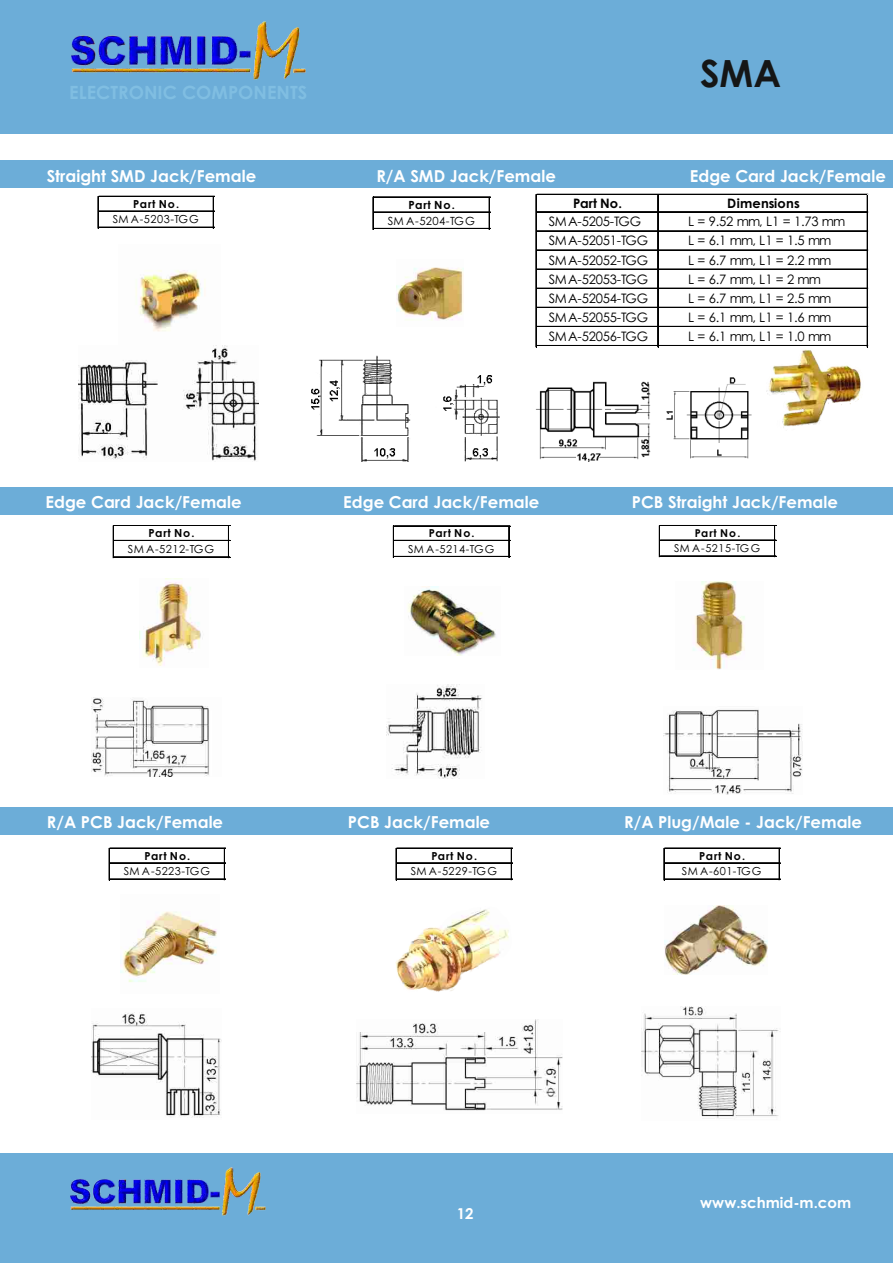
<style>
.page{position:relative;width:893px;height:1263px;background:#fff}
.page>*{position:absolute;margin:0;border:0;box-sizing:border-box;transform-origin:0 0}
.t1{font:700 37.5px "Century Gothic";color:#151616}
.t2{font:700 16.5px "Century Gothic";color:#fff}
.t3{font:700 15px "Century Gothic";color:#fff}
.t4{font:13.05px "Century Gothic";letter-spacing:-.02em;color:#000}
.t5{font:700 13.05px "Century Gothic";letter-spacing:.025em;color:#000}
.t6{font:700 13.05px "Century Gothic";letter-spacing:.005em;color:#000}
.t7{font:11.25px "Century Gothic";letter-spacing:.035em;color:#000}
.t8{font:700 11.25px "Century Gothic";letter-spacing:.06em;color:#000}
.t9{font:11.1px "Century Gothic";letter-spacing:.045em;color:#000}
.t10{font:700 11.1px "Century Gothic";letter-spacing:.065em;color:#000}
.t11{font:10.95px "Century Gothic";letter-spacing:.045em;color:#000}
.t12{font:700 10.95px "Century Gothic";letter-spacing:.07em;color:#000}
.t13{font:10.8px "Century Gothic";letter-spacing:.055em;color:#000}
.t14{font:700 10.8px "Century Gothic";letter-spacing:.08em;color:#000}
</style>
<div class="page">
<div style="left:0;top:487px;width:893px;height:28px;background:#6cadd8"></div>
<div style="left:0;top:160px;width:893px;height:28px;background:#6cadd8"></div>
<div style="left:0;top:0;width:893px;height:133px;background:#6cadd8"></div>
<div style="left:0;top:807px;width:893px;height:28px;background:#6cadd8"></div>
<div style="left:0;top:1153px;width:893px;height:110px;background:#6cadd8"></div>
<img style="left:71px;top:1167px;width:194px;height:49px">
<img style="left:136px;top:270px;width:70px;height:62px">
<hr style="left:98px;top:196px;width:1px;height:32px;background:#000">
<hr style="left:213px;top:197px;width:1px;height:31px;background:#000">
<hr style="left:99px;top:196px;width:116px;height:1px;background:#000">
<hr style="left:99px;top:211px;width:116px;height:1px;background:#000">
<hr style="left:99px;top:227px;width:116px;height:1px;background:#000">
<hr style="left:373px;top:197px;width:1px;height:33px;background:#000">
<hr style="left:489px;top:198px;width:1px;height:32px;background:#000">
<hr style="left:374px;top:197px;width:117px;height:1px;background:#000">
<hr style="left:374px;top:212px;width:117px;height:1px;background:#000">
<hr style="left:374px;top:228px;width:117px;height:1px;background:#000">
<img style="left:397px;top:267px;width:67px;height:54px">
<img style="left:767px;top:349px;width:95px;height:79px">
<hr style="left:113px;top:525px;width:1px;height:33px;background:#000">
<hr style="left:228px;top:526px;width:1px;height:32px;background:#000">
<hr style="left:114px;top:525px;width:116px;height:1px;background:#000">
<hr style="left:114px;top:540px;width:116px;height:1px;background:#000">
<hr style="left:114px;top:556px;width:116px;height:1px;background:#000">
<hr style="left:114px;top:557px;width:116px;height:1px;background:#000">
<img style="left:139px;top:578px;width:64px;height:88px">
<img style="left:408px;top:587px;width:88px;height:69px">
<hr style="left:393px;top:526px;width:1px;height:32px;background:#000">
<hr style="left:508px;top:526px;width:1px;height:32px;background:#000">
<hr style="left:509px;top:526px;width:1px;height:32px;background:#000">
<hr style="left:394px;top:525px;width:116px;height:1px;background:#000">
<hr style="left:394px;top:526px;width:116px;height:1px;background:#000">
<hr style="left:394px;top:540px;width:116px;height:1px;background:#000">
<hr style="left:394px;top:556px;width:116px;height:1px;background:#000">
<hr style="left:659px;top:525px;width:1px;height:32px;background:#000">
<hr style="left:774px;top:526px;width:1px;height:31px;background:#000">
<hr style="left:775px;top:526px;width:1px;height:31px;background:#000">
<hr style="left:660px;top:525px;width:116px;height:1px;background:#000">
<hr style="left:660px;top:540px;width:116px;height:1px;background:#000">
<hr style="left:660px;top:555px;width:116px;height:1px;background:#000">
<hr style="left:660px;top:556px;width:116px;height:1px;background:#000">
<img style="left:692px;top:581px;width:53px;height:88px">
<img style="left:120px;top:911px;width:97px;height:71px">
<hr style="left:109px;top:848px;width:1px;height:32px;background:#000">
<hr style="left:224px;top:849px;width:1px;height:31px;background:#000">
<hr style="left:110px;top:848px;width:116px;height:1px;background:#000">
<hr style="left:110px;top:862px;width:116px;height:1px;background:#000">
<hr style="left:110px;top:863px;width:116px;height:1px;background:#000">
<hr style="left:110px;top:878px;width:116px;height:1px;background:#000">
<hr style="left:110px;top:879px;width:116px;height:1px;background:#000">
<hr style="left:396px;top:848px;width:1px;height:32px;background:#000">
<hr style="left:511px;top:849px;width:1px;height:31px;background:#000">
<hr style="left:397px;top:848px;width:116px;height:1px;background:#000">
<hr style="left:397px;top:862px;width:116px;height:1px;background:#000">
<hr style="left:397px;top:863px;width:116px;height:1px;background:#000">
<hr style="left:397px;top:878px;width:116px;height:1px;background:#000">
<hr style="left:397px;top:879px;width:116px;height:1px;background:#000">
<hr style="left:663px;top:848px;width:1px;height:32px;background:#000">
<hr style="left:664px;top:848px;width:1px;height:32px;background:#000">
<hr style="left:779px;top:849px;width:1px;height:31px;background:#000">
<hr style="left:665px;top:848px;width:116px;height:1px;background:#000">
<hr style="left:665px;top:862px;width:116px;height:1px;background:#000">
<hr style="left:665px;top:863px;width:116px;height:1px;background:#000">
<hr style="left:665px;top:878px;width:116px;height:1px;background:#000">
<hr style="left:665px;top:879px;width:116px;height:1px;background:#000">
<img style="left:664px;top:905px;width:103px;height:69px">
<img style="left:395px;top:909px;width:114px;height:83px">
<hr style="left:537px;top:194px;width:331px;height:1px;background:#000">
<hr style="left:537px;top:211px;width:331px;height:1px;background:#000">
<hr style="left:537px;top:212px;width:331px;height:1px;background:#000">
<hr style="left:537px;top:230px;width:331px;height:1px;background:#000">
<hr style="left:537px;top:231px;width:331px;height:1px;background:#000">
<hr style="left:537px;top:250px;width:331px;height:1px;background:#000">
<hr style="left:537px;top:269px;width:331px;height:1px;background:#000">
<hr style="left:537px;top:288px;width:331px;height:1px;background:#000">
<hr style="left:537px;top:307px;width:331px;height:1px;background:#000">
<hr style="left:537px;top:326px;width:331px;height:1px;background:#000">
<hr style="left:537px;top:345px;width:331px;height:1px;background:#000">
<hr style="left:536px;top:194px;width:1px;height:153px;background:#000">
<hr style="left:657px;top:195px;width:1px;height:152px;background:#000">
<hr style="left:658px;top:195px;width:1px;height:152px;background:#000">
<hr style="left:867px;top:195px;width:1px;height:152px;background:#000">
<img style="left:356px;top:1019px;width:206px;height:92px">
<img style="left:92px;top:698px;width:117px;height:78px">
<img style="left:664px;top:709px;width:139px;height:85px">
<img style="left:642px;top:1007px;width:139px;height:111px">
<img style="left:92px;top:1012px;width:130px;height:106px">
<img style="left:79px;top:345px;width:180px;height:116px">
<img style="left:386px;top:684px;width:96px;height:94px">
<img style="left:536px;top:381px;width:115px;height:80px">
<img style="left:666px;top:377px;width:86px;height:82px">
<img style="left:311px;top:355px;width:189px;height:107px">
<h1 class="t1" style="left:700px;top:59px;width:83px">SMA</h1>
<p class="t2" style="left:47px;top:169px;width:211px">Straight SMD Jack/Female</p>
<p class="t2" style="left:376px;top:169px;width:181px">R/A SMD Jack/Female</p>
<p class="t2" style="left:690px;top:169px;width:198px">Edge Card Jack/Female</p>
<p class="t10" style="left:133px;top:200px;width:47px">Part No.</p>
<p class="t9" style="left:113px;top:215px;width:88px">SM A-5203-TGG</p>
<p class="t8" style="left:409px;top:200px;width:48px">Part No.</p>
<p class="t7" style="left:388px;top:216px;width:89px">SM A-5204-TGG</p>
<p class="t6" style="left:573px;top:198px;width:50px">Part No.</p>
<p class="t5" style="left:727px;top:198px;width:74px">Dimensions</p>
<p class="t4" style="left:549px;top:217px;width:94px">SMA-5205-TGG</p>
<p class="t4" style="left:688px;top:217px;width:159px">L = 9.52 mm, L1 = 1.73 mm</p>
<p class="t4" style="left:549px;top:236px;width:101px">SMA-52051-TGG</p>
<p class="t4" style="left:688px;top:236px;width:145px">L = 6.1 mm, L1 = 1.5 mm</p>
<p class="t4" style="left:549px;top:255px;width:101px">SMA-52052-TGG</p>
<p class="t4" style="left:688px;top:255px;width:145px">L = 6.7 mm, L1 = 2.2 mm</p>
<p class="t4" style="left:549px;top:274px;width:101px">SMA-52053-TGG</p>
<p class="t4" style="left:688px;top:274px;width:135px">L = 6.7 mm, L1 = 2 mm</p>
<p class="t4" style="left:549px;top:293px;width:101px">SMA-52054-TGG</p>
<p class="t4" style="left:688px;top:293px;width:145px">L = 6.7 mm, L1 = 2.5 mm</p>
<p class="t4" style="left:549px;top:312px;width:101px">SMA-52055-TGG</p>
<p class="t4" style="left:688px;top:312px;width:145px">L = 6.1 mm, L1 = 1.6 mm</p>
<p class="t4" style="left:549px;top:331px;width:101px">SMA-52056-TGG</p>
<p class="t4" style="left:688px;top:331px;width:145px">L = 6.1 mm, L1 = 1.0 mm</p>
<p class="t2" style="left:46px;top:496px;width:198px">Edge Card Jack/Female</p>
<p class="t2" style="left:343px;top:496px;width:198px">Edge Card Jack/Female</p>
<p class="t2" style="left:632px;top:496px;width:208px">PCB Straight Jack/Female</p>
<p class="t10" style="left:149px;top:529px;width:47px">Part No.</p>
<p class="t9" style="left:128px;top:545px;width:88px">SM A-5212-TGG</p>
<p class="t14" style="left:695px;top:529px;width:47px">Part No.</p>
<p class="t13" style="left:674px;top:544px;width:88px">SM A-5215-TGG</p>
<p class="t12" style="left:429px;top:529px;width:47px">Part No.</p>
<p class="t11" style="left:408px;top:544px;width:88px">SM A-5214-TGG</p>
<p class="t2" style="left:47px;top:815px;width:178px">R/A PCB Jack/Female</p>
<p class="t2" style="left:348px;top:815px;width:144px">PCB Jack/Female</p>
<p class="t2" style="left:624px;top:815px;width:239px">R/A Plug/Male - Jack/Female</p>
<p class="t10" style="left:144px;top:851px;width:47px">Part No.</p>
<p class="t9" style="left:124px;top:867px;width:88px">SM A-5223-TGG</p>
<p class="t10" style="left:431px;top:851px;width:47px">Part No.</p>
<p class="t9" style="left:411px;top:867px;width:88px">SM A-5229-TGG</p>
<p class="t3" style="left:457px;top:1208px;width:18px">12</p>
<p class="t10" style="left:699px;top:851px;width:47px">Part No.</p>
<p class="t9" style="left:682px;top:867px;width:81px">SM A-601-TGG</p>
<p class="t3" style="left:700px;top:1197px;width:152px">www.schmid-m.com</p>
</div>
